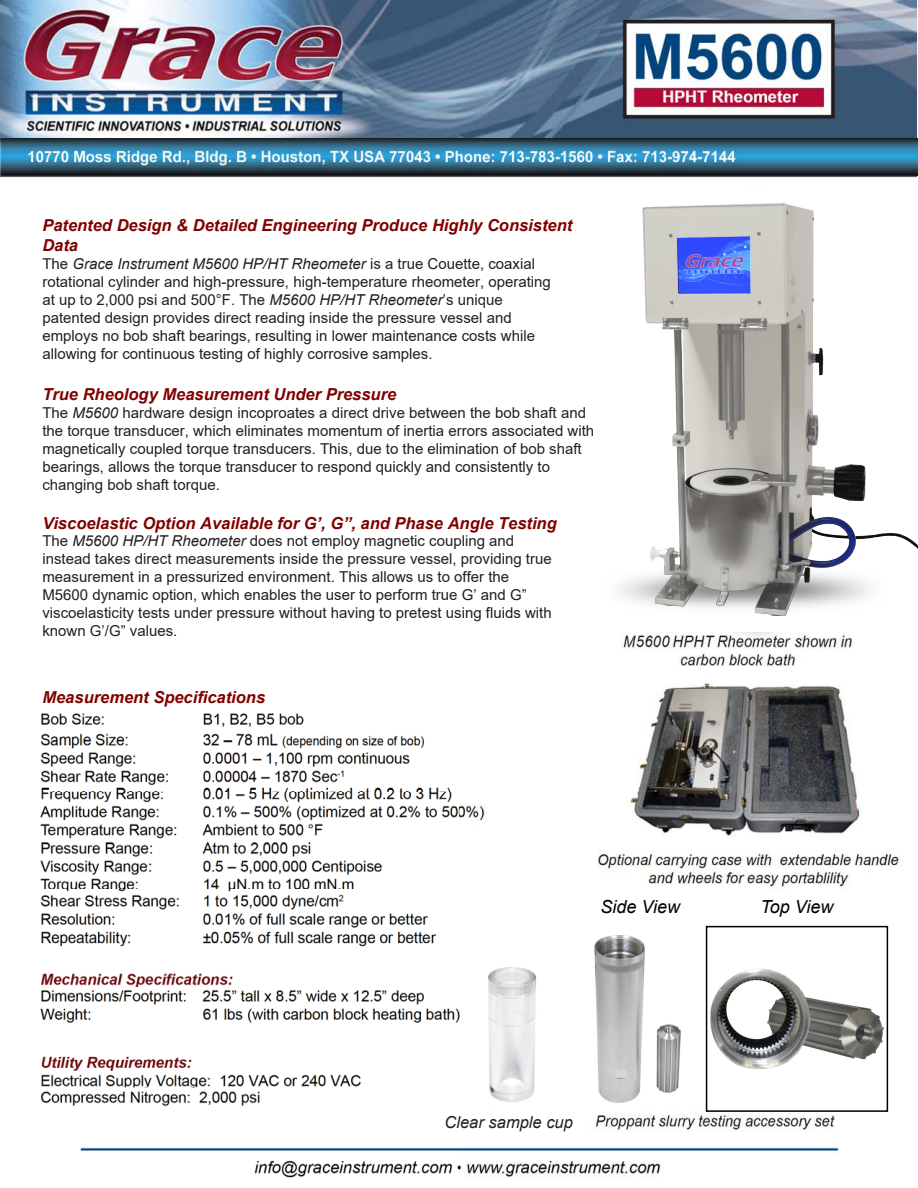
<style>
.page{position:relative;width:918px;height:1188px;background:#fff}
.page>*{position:absolute;margin:0;border:0;box-sizing:border-box;transform-origin:0 0}
.t1{font:italic 18px "Arial";color:#000}
.t2{font:italic 700 16.5px/19.8px "Arial";color:#800000}
.t3{font:italic 16.5px "Arial";color:#231f20}
.t4{font:15px/18px "Arial";color:#231f20}
.s1{font-style:italic}
</style>
<div class="page">
<img style="left:40px;top:713px;width:419px;height:465px">
<img style="left:459px;top:632px;width:440px;height:255px">
<img style="left:459px;top:1086px;width:430px;height:92px">
<img style="left:0;top:0;width:917px;height:178px">
<img style="left:0;top:139px;width:918px;height:37px">
<div style="left:169px;top:626px;width:433px;height:52px;background:#fff"></div>
<img style="left:442px;top:963px;width:142px;height:141px">
<img style="left:620px;top:202px;width:298px;height:414px">
<img style="left:554px;top:936px;width:157px;height:166px">
<div style="left:706px;top:926px;width:182px;height:186px;border:2px solid #000"></div>
<img style="left:711px;top:969px;width:172px;height:136px">
<p class="t2" style="left:42px;top:216px;width:531px">Patented Design &amp; Detailed Engineering Produce Highly Consistent<br>Data</p>
<p class="t4" style="left:42px;top:254px;width:510px">The <span class="s1">Grace Instrument M5600 HP/HT Rheometer</span> is a true Couette, coaxial rotational cylinder and high-pressure, high-temperature rheometer, operating at up to 2,000 psi and 500°F. The <span class="s1">M5600 HP/HT Rheometer</span>’s unique patented design provides direct reading inside the pressure vessel and employs no bob shaft bearings, resulting in lower maintenance costs while allowing for continuous testing of highly corrosive samples.</p>
<p class="t2" style="left:42px;top:385px;width:355px">True Rheology Measurement Under Pressure</p>
<p class="t4" style="left:42px;top:403px;width:553px">The <span class="s1">M5600</span> hardware design incoproates a direct drive between the bob shaft and the torque transducer, which eliminates momentum of inertia errors associated with magnetically coupled torque transducers. This, due to the elimination of bob shaft bearings, allows the torque transducer to respond quickly and consistently to changing bob shaft torque.</p>
<p class="t2" style="left:42px;top:514px;width:516px">Viscoelastic Option Available for G’, G”, and Phase Angle Testing</p>
<p class="t4" style="left:42px;top:532px;width:511px">The <span class="s1">M5600 HP/HT Rheometer</span> does not employ magnetic coupling and instead takes direct measurements inside the pressure vessel, providing true measurement in a pressurized environment. This allows us to offer the M5600 dynamic option, which enables the user to perform true G’ and G” viscoelasticity tests under pressure without having to pretest using fluids with known G’/G” values.</p>
<p class="t2" style="left:42px;top:688px;width:224px">Measurement Specifications</p>
<p class="t1" style="left:601px;top:895px;width:81px">Side View</p>
<p class="t1" style="left:760px;top:895px;width:75px">Top View</p>
<p class="t3" style="left:445px;top:1112px;width:130px">Clear sample cup</p>
</div>
